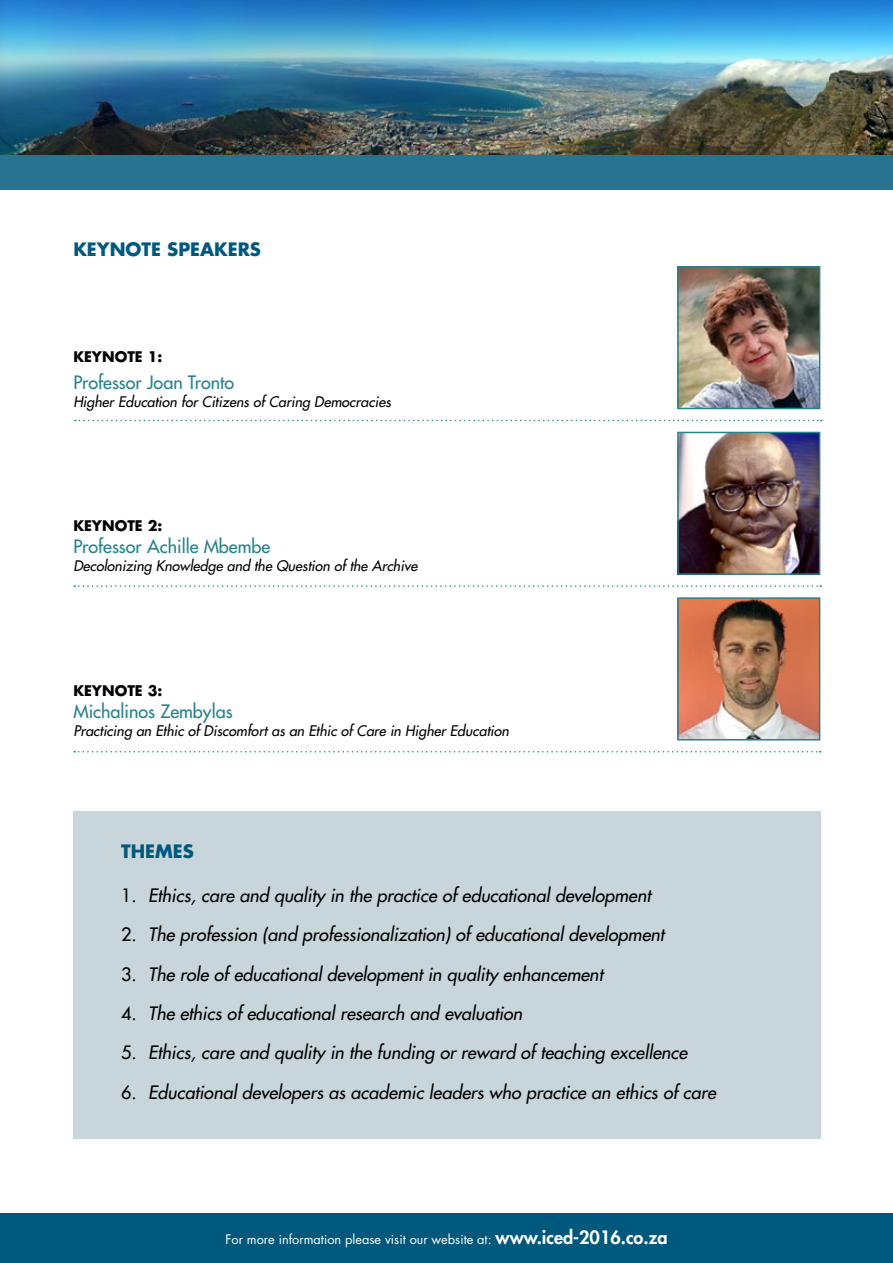
<style>
.page{position:relative;width:893px;height:1263px;background:#fff}
.page>*{position:absolute;margin:0;border:0;box-sizing:border-box;transform-origin:0 0}
.t1{font:italic 500 18px "Futura Std";color:#000}
.t2{font:500 18px "Futura Std";color:#26828c}
.t3{font:700 18px "Futura Std";color:#00597d}
.t4{font:italic 500 14.25px "Futura Std";color:#000}
.t5{font:700 14.25px "Futura Std";color:#000}
.t6{font:12.75px "Futura Std";color:#fff}
.s1{font-style:normal}
.s2{font-weight:800;font-size:18px}
</style>
<div class="page">
<div style="left:73px;top:811px;width:747px;height:327px;background:#c8d5da"></div>
<img style="left:0;top:0;width:893px;height:155px">
<div style="left:0;top:155px;width:893px;height:35px;background:#26748f"></div>
<svg style="left:75px;top:420px;width:747px;height:1px"></svg>
<svg style="left:74px;top:751px;width:747px;height:1px"></svg>
<svg style="left:74px;top:585px;width:747px;height:2px"></svg>
<img style="left:680px;top:269px;width:137px;height:137px">
<div style="left:677px;top:266px;width:143px;height:143px;border:2px solid #26828c"></div>
<img style="left:680px;top:435px;width:137px;height:137px">
<div style="left:677px;top:432px;width:143px;height:143px;border:2px solid #26828c"></div>
<img style="left:680px;top:600px;width:137px;height:137px">
<div style="left:677px;top:597px;width:143px;height:143px;border:2px solid #26828c"></div>
<div style="left:0;top:1213px;width:893px;height:50px;background:#00597d"></div>
<p class="t3" style="left:73px;top:237px;width:189px">KEYNOTE SPEAKERS</p>
<p class="t5" style="left:73px;top:347px;width:90px">KEYNOTE 1:</p>
<p class="t2" style="left:73px;top:371px;width:162px">Professor Joan Tronto</p>
<p class="t4" style="left:73px;top:392px;width:319px">Higher Education for Citizens of Caring Democracies</p>
<p class="t5" style="left:73px;top:516px;width:90px">KEYNOTE 2:</p>
<p class="t2" style="left:73px;top:535px;width:199px">Professor Achille Mbembe</p>
<p class="t4" style="left:73px;top:557px;width:345px">Decolonizing Knowledge and the Question of the Archive</p>
<p class="t5" style="left:73px;top:681px;width:90px">KEYNOTE 3:</p>
<p class="t2" style="left:73px;top:700px;width:161px">Michalinos Zembylas</p>
<p class="t4" style="left:73px;top:722px;width:437px">Practicing an Ethic of Discomfort as an Ethic of Care in Higher Education</p>
<p class="t3" style="left:121px;top:839px;width:74px">THEMES</p>
<p class="t1" style="left:121px;top:884px;width:531px"><span class="s1">1.</span> Ethics, care and quality in the practice of educational development</p>
<p class="t1" style="left:121px;top:923px;width:544px"><span class="s1">2.</span> The profession (and professionalization) of educational development</p>
<p class="t1" style="left:121px;top:963px;width:483px"><span class="s1">3.</span> The role of educational development in quality enhancement</p>
<p class="t1" style="left:121px;top:1002px;width:403px"><span class="s1">4.</span> The ethics of educational research and evaluation</p>
<p class="t1" style="left:121px;top:1041px;width:568px"><span class="s1">5.</span> Ethics, care and quality in the funding or reward of teaching excellence</p>
<p class="t1" style="left:121px;top:1080px;width:596px"><span class="s1">6.</span> Educational developers as academic leaders who practice an ethics of care</p>
<p class="t6" style="left:225px;top:1231px;width:444px">For more information please visit our website at: <span class="s2">www.iced-2016.co.za</span></p>
</div>
